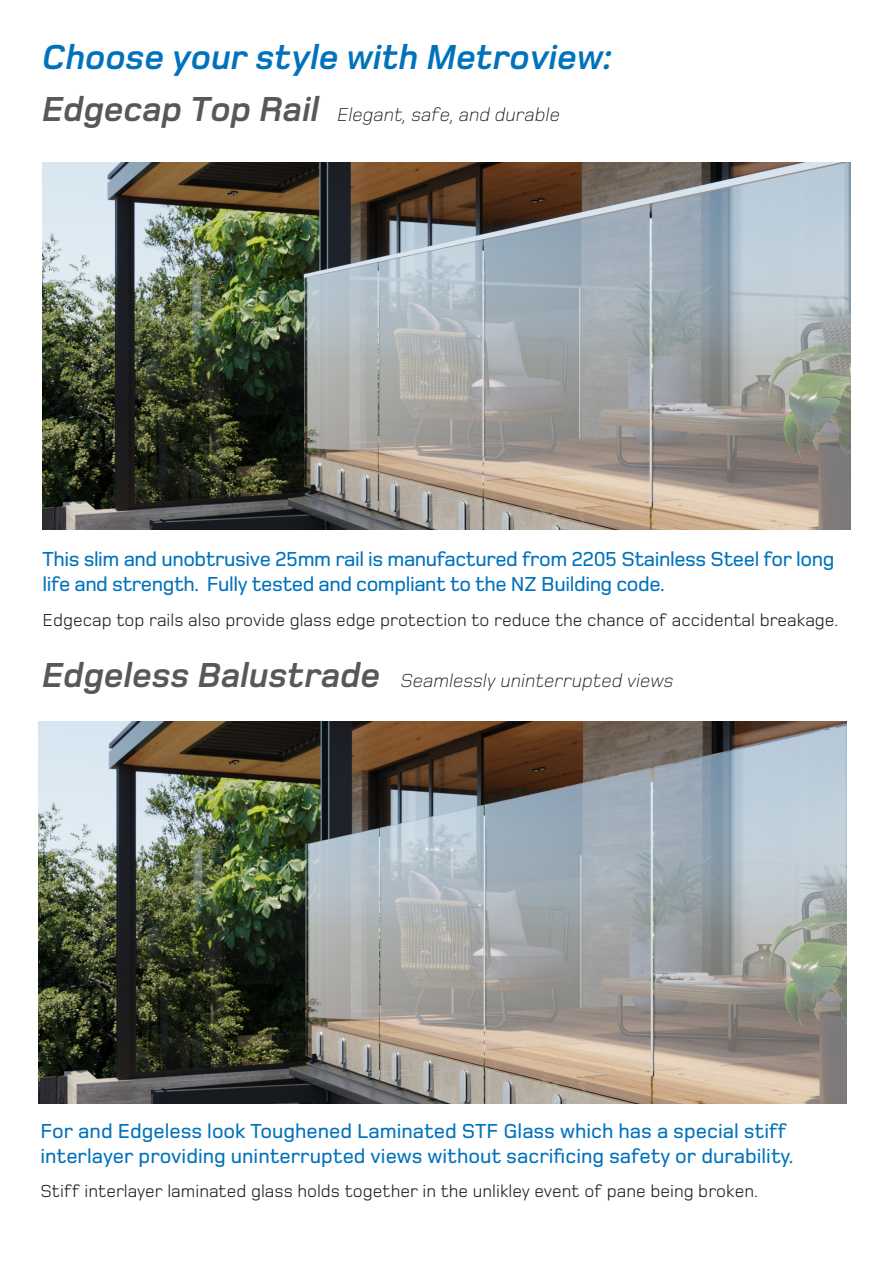
<style>
.page{position:relative;width:893px;height:1263px;background:#fff}
.page>*{position:absolute;margin:0;border:0;box-sizing:border-box;transform-origin:0 0}
.t1{font:italic 700 36px "Foundry Monoline";color:#57585a}
.t2{font:italic 700 36px "Foundry Monoline";color:#0072bc}
.t3{font:500 21px/25.2px "Foundry Monoline";letter-spacing:-.01em;color:#0072bc}
.t4{font:italic 300 19.5px "Foundry Monoline";color:#231f20}
.t5{font:18px "Foundry Monoline";color:#231f20}
</style>
<div class="page">
<img style="left:43px;top:162px;width:807px;height:368px">
<img style="left:38px;top:721px;width:808px;height:383px">
<p class="t2" style="left:43px;top:38px;width:571px">Choose your style with Metroview:</p>
<p class="t1" style="left:43px;top:90px;width:279px">Edgecap Top Rail</p>
<p class="t4" style="left:338px;top:104px;width:224px">Elegant, safe, and durable</p>
<p class="t3" style="left:43px;top:547px;width:793px">This slim and unobtrusive 25mm rail is manufactured from 2205 Stainless Steel for long life and strength. Fully tested and compliant to the NZ Building code.</p>
<p class="t5" style="left:43px;top:610px;width:797px">Edgecap top rails also provide glass edge protection to reduce the chance of accidental breakage.</p>
<p class="t1" style="left:43px;top:656px;width:340px">Edgeless Balustrade</p>
<p class="t4" style="left:401px;top:670px;width:275px">Seamlessly uninterrupted views</p>
<p class="t3" style="left:40px;top:1119px;width:754px">For and Edgeless look Toughened Laminated STF Glass which has a special stiff interlayer providing uninterrupted views without sacrificing safety or durability.</p>
<p class="t5" style="left:40px;top:1182px;width:719px">Stiff interlayer laminated glass holds together in the unlikley event of pane being broken.</p>
</div>
